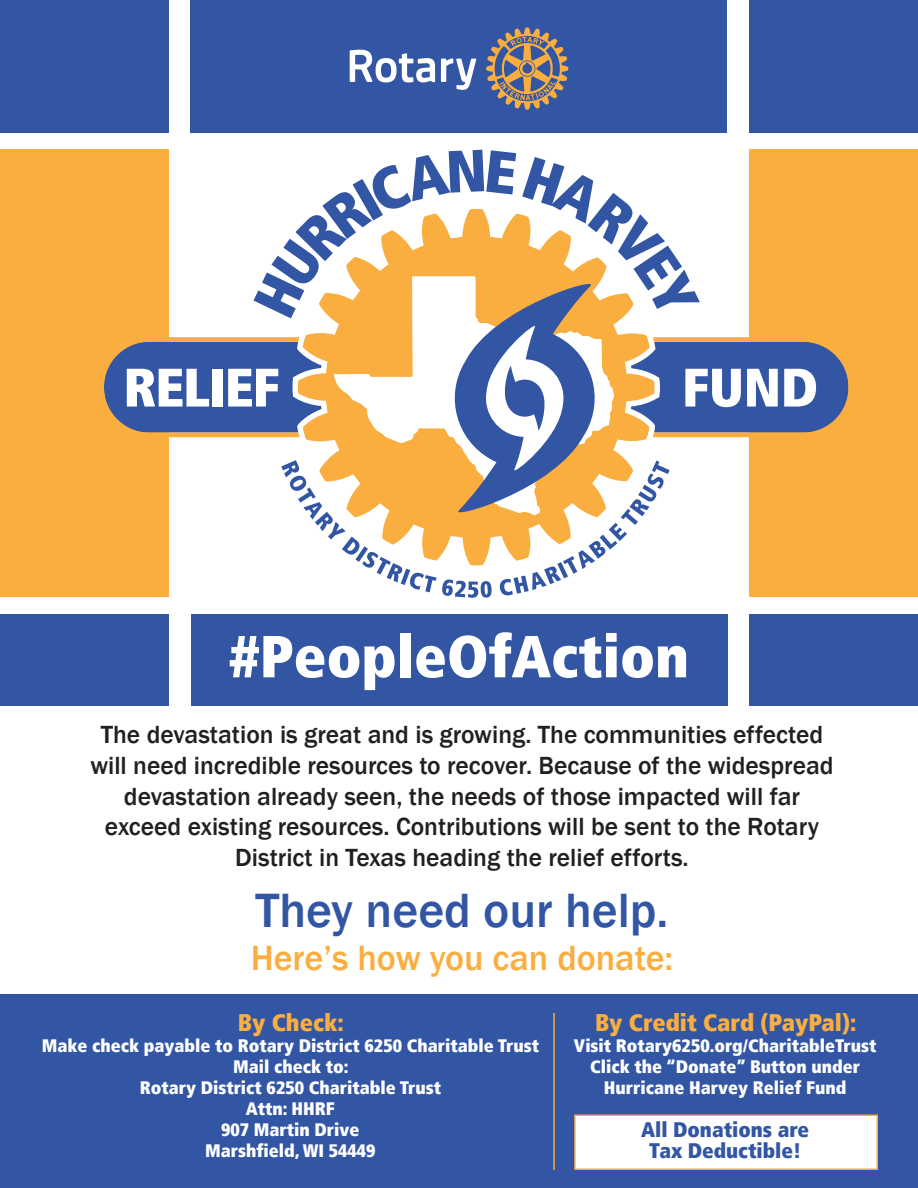
<style>
.page{position:relative;width:918px;height:1188px;background:#fff}
.page>*{position:absolute;margin:0;border:0;box-sizing:border-box;transform-origin:0 0}
.t1{font:59.1px "Frutiger 87 Cond Extra Blk";color:#fff}
.t2{font:500 49.5px "Franklin Gothic";color:#3256a4}
.t3{font:500 36px "Franklin Gothic";color:#fbae40}
.t4{font:500 25.5px/30.6px "Franklin Gothic";color:#231f20;text-align:center}
.t5{font:24px "Frutiger 87 Cond Extra Blk";color:#fbae40}
.t6{font:21px/21px "Frutiger 87 Cond Extra Blk";color:#3256a4;text-align:center}
.t7{font:18px/21px "Frutiger 87 Cond Extra Blk";color:#fff;text-align:center}
</style>
<div class="page">
<div style="left:191px;top:0;width:536px;height:133px;background:#3256a4"></div>
<svg style="left:486px;top:27px;width:82px;height:83px"></svg>
<svg style="left:350px;top:50px;width:126px;height:40px"></svg>
<div style="left:0;top:0;width:169px;height:133px;background:#3256a4"></div>
<div style="left:749px;top:0;width:169px;height:133px;background:#3256a4"></div>
<div style="left:0;top:994px;width:918px;height:194px;background:#3256a4"></div>
<div style="left:191px;top:615px;width:536px;height:91px;background:#3256a4"></div>
<div style="left:0;top:615px;width:169px;height:91px;background:#3256a4"></div>
<div style="left:749px;top:615px;width:169px;height:91px;background:#3256a4"></div>
<div style="left:0;top:149px;width:169px;height:448px;background:#fbae40"></div>
<div style="left:749px;top:149px;width:169px;height:448px;background:#fbae40"></div>
<svg style="left:104px;top:337px;width:745px;height:100px;fill:#3256a4"></svg>
<svg style="left:747px;top:369px;width:31px;height:38px"></svg>
<svg style="left:784px;top:369px;width:32px;height:38px"></svg>
<svg style="left:127px;top:369px;width:82px;height:38px"></svg>
<div style="left:212px;top:369px;width:11px;height:38px;background:#fff"></div>
<svg style="left:228px;top:150px;width:513px;height:448px"></svg>
<hr style="left:553px;top:1013px;width:2px;height:157px;background:#fbae40">
<svg style="left:574px;top:1114px;width:304px;height:56px"></svg>
<h1 class="t1" style="left:229px;top:621px;width:462px">#PeopleOfAction</h1>
<p class="t4" style="left:90px;top:720px;width:745px">The devastation is great and is growing. The communities effected will need incredible resources to recover. Because of the widespread devastation already seen, the needs of those impacted will far exceed existing resources. Contributions will be sent to the Rotary District in Texas heading the relief efforts.</p>
<h2 class="t2" style="left:255px;top:880px;width:415px">They need our help.</h2>
<h3 class="t3" style="left:251px;top:936px;width:424px">Here’s how you can donate:</h3>
<p class="t5" style="left:238px;top:1008px;width:107px">By Check:</p>
<p class="t7" style="left:42px;top:1035px;width:499px">Make check payable to Rotary District 6250 Charitable Trust<br>Mail check to:<br>Rotary District 6250 Charitable Trust<br>Attn: HHRF<br>907 Martin Drive<br>Marshfield, WI 54449</p>
<p class="t5" style="left:595px;top:1008px;width:263px">By Credit Card (PayPal):</p>
<p class="t7" style="left:574px;top:1035px;width:304px">Visit Rotary6250.org/CharitableTrust<br>Click the “Donate” Button under<br>Hurricane Harvey Relief Fund</p>
<p class="t6" style="left:641px;top:1119px;width:169px">All Donations are<br>Tax Deductible!</p>
</div>
